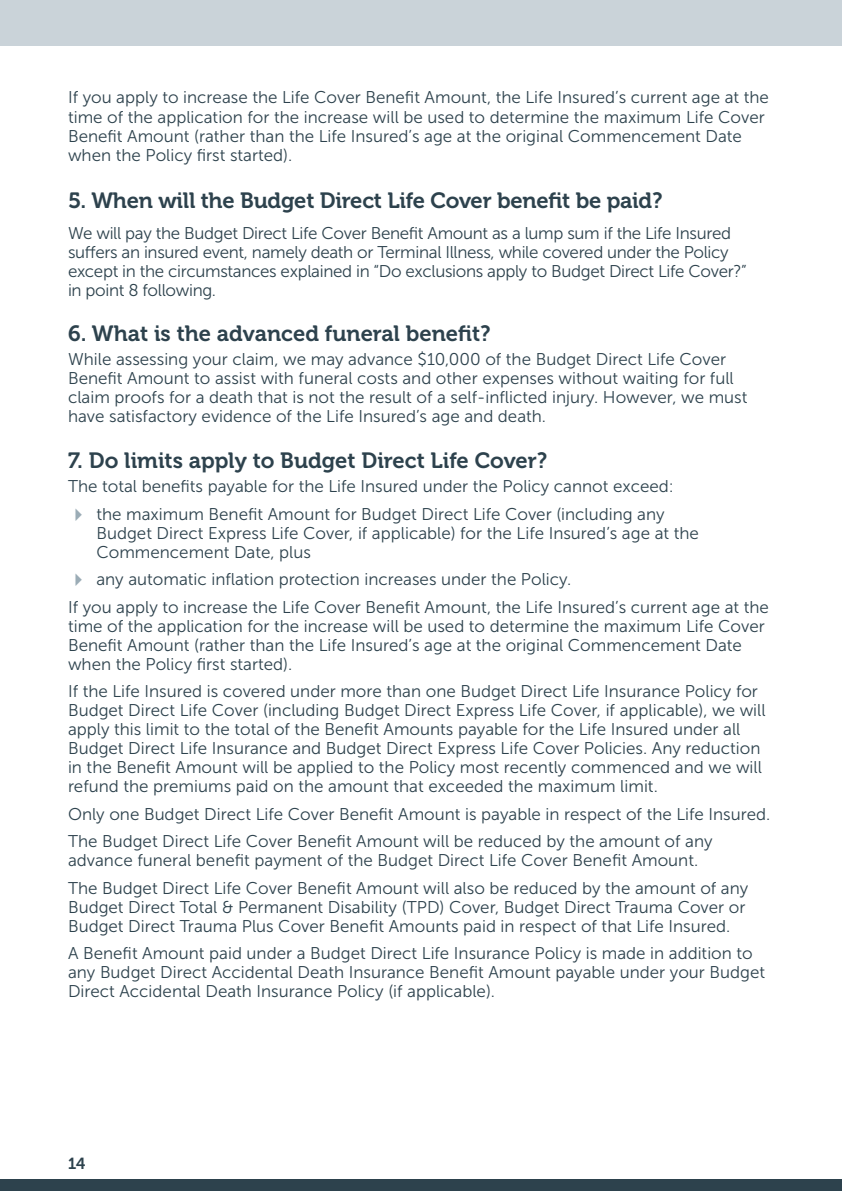
<style>
.page{position:relative;width:842px;height:1191px;background:#fff}
.page>*{position:absolute;margin:0;border:0;box-sizing:border-box;transform-origin:0 0}
.Heading_2{font:22px "Museo 700";color:#2d424d}
.Body_copy{font:17px/19px "Museo Sans 300";color:#2d424d}
.Body_copy-2{font:17px/19px "Museo Sans 300";letter-spacing:-.02em;color:#2d424d}
.t1{font:16px "Museo Sans 700";color:#2d424d}
.s1{color:#9bacb6}
</style>
<div class="page">
<div style="left:0;top:0;width:842px;height:45px;background:#cad3d9"></div>
<div style="left:0;top:1179px;width:842px;height:12px;background:#2d424d"></div>
<p class="Body_copy" style="left:68px;top:88px;width:702px">If you apply to increase the Life Cover Benefit Amount, the Life Insured’s current age at the time of the application for the increase will be used to determine the maximum Life Cover Benefit Amount (rather than the Life Insured’s age at the original Commencement Date when the Policy first started).</p>
<p class="Heading_2" style="left:68px;top:188px;width:596px">5. When will the Budget Direct Life Cover benefit be paid?</p>
<p class="Body_copy-2" style="left:68px;top:223px;width:680px">We will pay the Budget Direct Life Cover Benefit Amount as a lump sum if the Life Insured suffers an insured event, namely death or Terminal Illness, while covered under the Policy except in the circumstances explained in “Do exclusions apply to Budget Direct Life Cover?” in point 8 following.</p>
<p class="Heading_2" style="left:68px;top:321px;width:424px">6. What is the advanced funeral benefit?</p>
<p class="Body_copy" style="left:68px;top:350px;width:681px">While assessing your claim, we may advance $10,000 of the Budget Direct Life Cover Benefit Amount to assist with funeral costs and other expenses without waiting for full claim proofs for a death that is not the result of a self-inflicted injury. However, we must have satisfactory evidence of the Life Insured’s age and death.</p>
<p class="Heading_2" style="left:68px;top:447px;width:481px">7. Do limits apply to Budget Direct Life Cover?</p>
<p class="Body_copy" style="left:68px;top:477px;width:607px">The total benefits payable for the Life Insured under the Policy cannot exceed:</p>
<p class="Body_copy" style="left:96px;top:504px;width:604px;text-indent:-28px"><span class="s1">✔</span> the maximum Benefit Amount for Budget Direct Life Cover (including any<br>Budget Direct Express Life Cover, if applicable) for the Life Insured’s age at the<br>Commencement Date, plus</p>
<p class="Body_copy" style="left:68px;top:570px;width:505px"><span class="s1">✔</span> any automatic inflation protection increases under the Policy.</p>
<p class="Body_copy" style="left:68px;top:597px;width:702px">If you apply to increase the Life Cover Benefit Amount, the Life Insured’s current age at the time of the application for the increase will be used to determine the maximum Life Cover Benefit Amount (rather than the Life Insured’s age at the original Commencement Date when the Policy first started).</p>
<p class="Body_copy" style="left:68px;top:682px;width:699px">If the Life Insured is covered under more than one Budget Direct Life Insurance Policy for Budget Direct Life Cover (including Budget Direct Express Life Cover, if applicable), we will apply this limit to the total of the Benefit Amounts payable for the Life Insured under all Budget Direct Life Insurance and Budget Direct Express Life Cover Policies. Any reduction in the Benefit Amount will be applied to the Policy most recently commenced and we will refund the premiums paid on the amount that exceeded the maximum limit.</p>
<p class="Body_copy" style="left:68px;top:804px;width:704px">Only one Budget Direct Life Cover Benefit Amount is payable in respect of the Life Insured.</p>
<p class="Body_copy" style="left:68px;top:832px;width:646px">The Budget Direct Life Cover Benefit Amount will be reduced by the amount of any advance funeral benefit payment of the Budget Direct Life Cover Benefit Amount.</p>
<p class="Body_copy" style="left:68px;top:878px;width:682px">The Budget Direct Life Cover Benefit Amount will also be reduced by the amount of any<br>Budget Direct Total &amp; Permanent Disability (TPD) Cover, Budget Direct Trauma Cover or<br>Budget Direct Trauma Plus Cover Benefit Amounts paid in respect of that Life Insured.</p>
<p class="Body_copy" style="left:68px;top:944px;width:699px">A Benefit Amount paid under a Budget Direct Life Insurance Policy is made in addition to any Budget Direct Accidental Death Insurance Benefit Amount payable under your Budget<br>Direct Accidental Death Insurance Policy (if applicable).</p>
<p class="t1" style="left:68px;top:1154px;width:19px">14</p>
</div>
